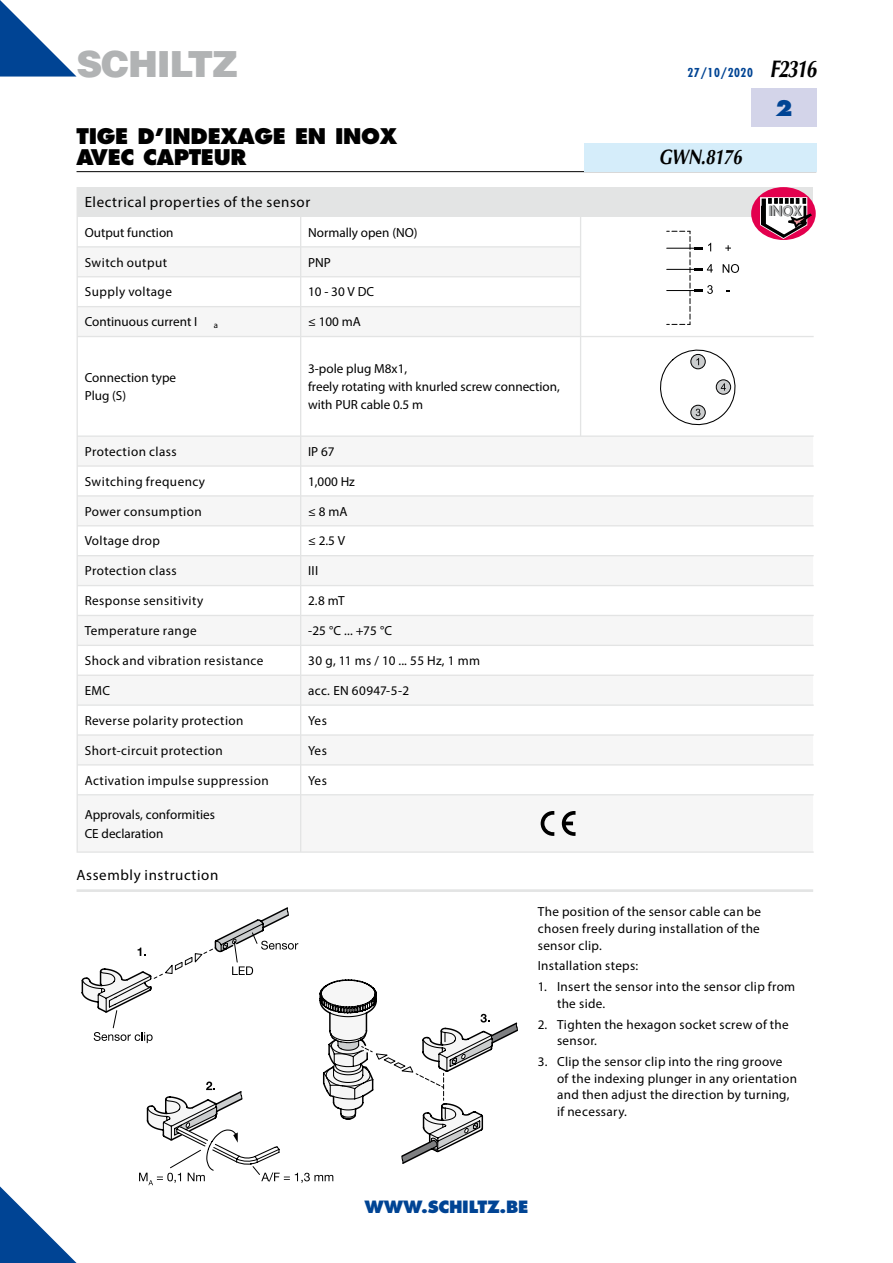
<style>
.page{position:relative;width:893px;height:1263px;background:#fff}
.page>*{position:absolute;margin:0;border:0;box-sizing:border-box;transform-origin:0 0}
.t1{font:900 36px "Helvetica";letter-spacing:-.035em;color:#b1b3b4}
.t2{font:800 21px/21px "Futura";letter-spacing:-.015em;color:#000}
.t3{font:italic 700 21px "Optima";letter-spacing:-.015em;color:#000;scale:.8 1}
.t4{font:800 21px "Futura";color:#004494}
.t5{font:800 16.5px "Futura";letter-spacing:-.015em;color:#004494}
.t6{font:700 15px "Helvetica Neue LTW1 G";letter-spacing:.04em;color:#000}
.t7{font:800 13.5px "Futura";color:#000}
.t8{font:13.2px/16.6px "Helvetica Neue LTW1 G";letter-spacing:.02em;color:#000}
.t9{font:700 13.2px "Helvetica Neue LTW1 G";letter-spacing:.035em;color:#000}
.t10{font:13.2px/17.5px "Helvetica Neue LTW1 G";color:#000}
.t11{font:700 13.2px "Helvetica Neue LTW1 G";color:#000}
.t12{font:700 condensed 12px "Futura";letter-spacing:.05em;color:#004494}
.s1{font-family:"Optima";font-style:italic;font-stretch:normal;font-size:24px;color:#000}
</style>
<div class="page">
<svg style="left:0;top:1186px;width:77px;height:77px"></svg>
<hr style="left:77px;top:171px;width:739px;height:1px;background:#000">
<div style="left:751px;top:89px;width:65px;height:38px;background:#d3d4e9"></div>
<svg style="left:0;top:0;width:77px;height:77px"></svg>
<div style="left:584px;top:143px;width:232px;height:28px;background:#d5edfa"></div>
<div style="left:77px;top:187px;width:736px;height:30px;background:#e3e4e4"></div>
<svg style="left:78px;top:437px;width:735px;height:414px;fill:#f6f6f6"></svg>
<hr style="left:77px;top:435px;width:224px;height:2px;background:#e3e4e4">
<hr style="left:77px;top:465px;width:224px;height:2px;background:#e3e4e4">
<hr style="left:77px;top:495px;width:224px;height:2px;background:#e3e4e4">
<hr style="left:77px;top:337px;width:1px;height:98px;background:#e3e4e4">
<svg style="left:77px;top:437px;width:1px;height:357px"></svg>
<hr style="left:77px;top:795px;width:1px;height:56px;background:#e3e4e4">
<hr style="left:580px;top:337px;width:1px;height:98px;background:#e3e4e4">
<hr style="left:77px;top:525px;width:224px;height:1px;background:#e3e4e4">
<hr style="left:77px;top:555px;width:224px;height:1px;background:#e3e4e4">
<hr style="left:77px;top:585px;width:224px;height:1px;background:#e3e4e4">
<hr style="left:77px;top:615px;width:224px;height:1px;background:#e3e4e4">
<hr style="left:77px;top:645px;width:224px;height:1px;background:#e3e4e4">
<hr style="left:300px;top:337px;width:1px;height:98px;background:#e3e4e4">
<hr style="left:301px;top:336px;width:280px;height:1px;background:#e3e4e4">
<hr style="left:77px;top:851px;width:224px;height:2px;background:#e3e4e4">
<hr style="left:77px;top:336px;width:224px;height:1px;background:#e3e4e4">
<hr style="left:77px;top:674px;width:224px;height:2px;background:#e3e4e4">
<hr style="left:77px;top:704px;width:224px;height:2px;background:#e3e4e4">
<hr style="left:77px;top:734px;width:224px;height:2px;background:#e3e4e4">
<hr style="left:77px;top:764px;width:224px;height:1px;background:#e3e4e4">
<hr style="left:77px;top:794px;width:224px;height:1px;background:#e3e4e4">
<hr style="left:300px;top:795px;width:1px;height:56px;background:#e3e4e4">
<hr style="left:301px;top:851px;width:280px;height:2px;background:#e3e4e4">
<hr style="left:581px;top:851px;width:233px;height:2px;background:#e3e4e4">
<svg style="left:77px;top:217px;width:504px;height:119px"></svg>
<hr style="left:581px;top:336px;width:233px;height:1px;background:#e3e4e4">
<hr style="left:301px;top:435px;width:280px;height:2px;background:#e3e4e4">
<hr style="left:581px;top:435px;width:233px;height:2px;background:#e3e4e4">
<hr style="left:301px;top:465px;width:280px;height:2px;background:#e3e4e4">
<hr style="left:581px;top:465px;width:233px;height:2px;background:#e3e4e4">
<hr style="left:301px;top:495px;width:280px;height:2px;background:#e3e4e4">
<hr style="left:581px;top:495px;width:233px;height:2px;background:#e3e4e4">
<hr style="left:301px;top:585px;width:280px;height:1px;background:#e3e4e4">
<hr style="left:581px;top:585px;width:233px;height:1px;background:#e3e4e4">
<hr style="left:301px;top:734px;width:280px;height:2px;background:#e3e4e4">
<hr style="left:581px;top:734px;width:233px;height:2px;background:#e3e4e4">
<hr style="left:301px;top:704px;width:280px;height:2px;background:#e3e4e4">
<hr style="left:581px;top:704px;width:233px;height:2px;background:#e3e4e4">
<hr style="left:301px;top:794px;width:280px;height:1px;background:#e3e4e4">
<hr style="left:581px;top:794px;width:233px;height:1px;background:#e3e4e4">
<hr style="left:301px;top:764px;width:280px;height:1px;background:#e3e4e4">
<hr style="left:581px;top:764px;width:233px;height:1px;background:#e3e4e4">
<hr style="left:301px;top:615px;width:280px;height:1px;background:#e3e4e4">
<hr style="left:581px;top:615px;width:233px;height:1px;background:#e3e4e4">
<hr style="left:301px;top:645px;width:280px;height:1px;background:#e3e4e4">
<hr style="left:581px;top:645px;width:233px;height:1px;background:#e3e4e4">
<hr style="left:301px;top:674px;width:280px;height:2px;background:#e3e4e4">
<hr style="left:581px;top:674px;width:233px;height:2px;background:#e3e4e4">
<svg style="left:300px;top:437px;width:1px;height:357px"></svg>
<hr style="left:301px;top:555px;width:280px;height:1px;background:#e3e4e4">
<hr style="left:581px;top:555px;width:233px;height:1px;background:#e3e4e4">
<hr style="left:301px;top:525px;width:280px;height:1px;background:#e3e4e4">
<hr style="left:581px;top:525px;width:233px;height:1px;background:#e3e4e4">
<svg style="left:723px;top:264px;width:16px;height:9px"></svg>
<svg style="left:725px;top:245px;width:6px;height:6px"></svg>
<svg style="left:667px;top:231px;width:46px;height:94px"></svg>
<svg style="left:660px;top:349px;width:76px;height:77px"></svg>
<svg style="left:541px;top:811px;width:34px;height:25px"></svg>
<svg style="left:112px;top:907px;width:406px;height:268px"></svg>
<svg style="left:223px;top:944px;width:255px;height:186px"></svg>
<svg style="left:320px;top:980px;width:197px;height:183px"></svg>
<svg style="left:148px;top:1081px;width:94px;height:62px"></svg>
<svg style="left:94px;top:1032px;width:59px;height:11px"></svg>
<svg style="left:82px;top:908px;width:216px;height:104px"></svg>
<svg style="left:261px;top:1172px;width:72px;height:11px"></svg>
<svg style="left:139px;top:1173px;width:42px;height:12px"></svg>
<svg style="left:188px;top:1173px;width:17px;height:8px"></svg>
<hr style="left:77px;top:889px;width:736px;height:3px;background:#e3e4e4">
<div style="left:751px;top:187px;width:65px;height:53px;background:#e3004e;border-radius:50%"></div>
<svg style="left:760px;top:197px;width:56px;height:43px"></svg>
<h1 class="t1" style="left:77px;top:40px;width:163px">SCHILTZ</h1>
<h2 class="t2" style="left:77px;top:125px;width:322px">TIGE D’INDEXAGE EN INOX<br>AVEC CAPTEUR</h2>
<p class="t6" style="left:85px;top:193px;width:227px">Electrical properties of the sensor</p>
<p class="t11" style="left:85px;top:224px;width:90px">Output function</p>
<p class="t10" style="left:308px;top:223px;width:111px">Normally open (NO)</p>
<p class="t9" style="left:85px;top:254px;width:84px">Switch output</p>
<p class="t8" style="left:308px;top:254px;width:24px">PNP</p>
<p class="t9" style="left:85px;top:284px;width:89px">Supply voltage</p>
<p class="t8" style="left:308px;top:283px;width:68px">10 - 30 V DC</p>
<p class="t11" style="left:85px;top:314px;width:135px">Continuous current I <sub>a</sub></p>
<p class="t8" style="left:308px;top:313px;width:54px">≤ 100 mA</p>
<p class="t11" style="left:85px;top:369px;width:93px">Connection type</p>
<p class="t8" style="left:85px;top:387px;width:43px">Plug (S)</p>
<p class="t10" style="left:308px;top:360px;width:253px">3-pole plug M8x1,<br>freely rotating with knurled screw connection, with PUR cable 0.5 m</p>
<p class="t9" style="left:85px;top:443px;width:94px">Protection class</p>
<p class="t8" style="left:308px;top:443px;width:28px">IP 67</p>
<p class="t9" style="left:85px;top:473px;width:122px">Switching frequency</p>
<p class="t8" style="left:308px;top:473px;width:48px">1,000 Hz</p>
<p class="t9" style="left:85px;top:503px;width:119px">Power consumption</p>
<p class="t8" style="left:308px;top:503px;width:41px">≤ 8 mA</p>
<p class="t9" style="left:85px;top:533px;width:77px">Voltage drop</p>
<p class="t8" style="left:308px;top:532px;width:39px">≤ 2.5 V</p>
<p class="t9" style="left:85px;top:563px;width:94px">Protection class</p>
<p class="t8" style="left:308px;top:562px;width:12px">III</p>
<p class="t9" style="left:85px;top:593px;width:120px">Response sensitivity</p>
<p class="t8" style="left:308px;top:592px;width:38px">2.8 mT</p>
<p class="t9" style="left:85px;top:622px;width:114px">Temperature range</p>
<p class="t8" style="left:308px;top:622px;width:85px">-25 °C ... +75 °C</p>
<p class="t9" style="left:85px;top:652px;width:180px">Shock and vibration resistance</p>
<p class="t8" style="left:308px;top:652px;width:174px">30 g, 11 ms / 10 ... 55 Hz, 1 mm</p>
<p class="t9" style="left:85px;top:682px;width:27px">EMC</p>
<p class="t8" style="left:308px;top:682px;width:103px">acc. EN 60947-5-2</p>
<p class="t9" style="left:85px;top:712px;width:160px">Reverse polarity protection</p>
<p class="t8" style="left:308px;top:712px;width:20px">Yes</p>
<p class="t9" style="left:85px;top:742px;width:140px">Short-circuit protection</p>
<p class="t8" style="left:308px;top:742px;width:20px">Yes</p>
<p class="t9" style="left:85px;top:772px;width:186px">Activation impulse suppression</p>
<p class="t8" style="left:308px;top:772px;width:20px">Yes</p>
<p class="t11" style="left:85px;top:806px;width:132px">Approvals, conformities</p>
<p class="t10" style="left:85px;top:824px;width:80px">CE declaration</p>
<p class="t6" style="left:77px;top:866px;width:143px">Assembly instruction</p>
<p class="t12" style="left:687px;top:65px;width:130px">27/10/2020 <span class="s1">F2316</span></p>
<h2 class="t3" style="left:659px;top:145px;width:106px">GWN.8176</h2>
<h2 class="t4" style="left:775px;top:95px;width:19px">2</h2>
<p class="t7" style="left:769px;top:203px;width:34px">INOX</p>
<p class="t8" style="left:538px;top:903px;width:225px;text-align:justify">The position of the sensor cable can be chosen freely during installation of the sensor clip.</p>
<p class="t8" style="left:538px;top:957px;width:102px">Installation steps:</p>
<p class="t8" style="left:557px;top:978px;width:240px;text-indent:-19px">1. Insert the sensor into the sensor clip from the side.</p>
<p class="t8" style="left:557px;top:1015px;width:233px;text-indent:-19px">2. Tighten the hexagon socket screw of the sensor.</p>
<p class="t8" style="left:557px;top:1053px;width:241px;text-indent:-19px">3. Clip the sensor clip into the ring groove of the indexing plunger in any orientation and then adjust the direction by turning, if necessary.</p>
<p class="t5" style="left:365px;top:1197px;width:165px">WWW.SCHILTZ.BE</p>
</div>
